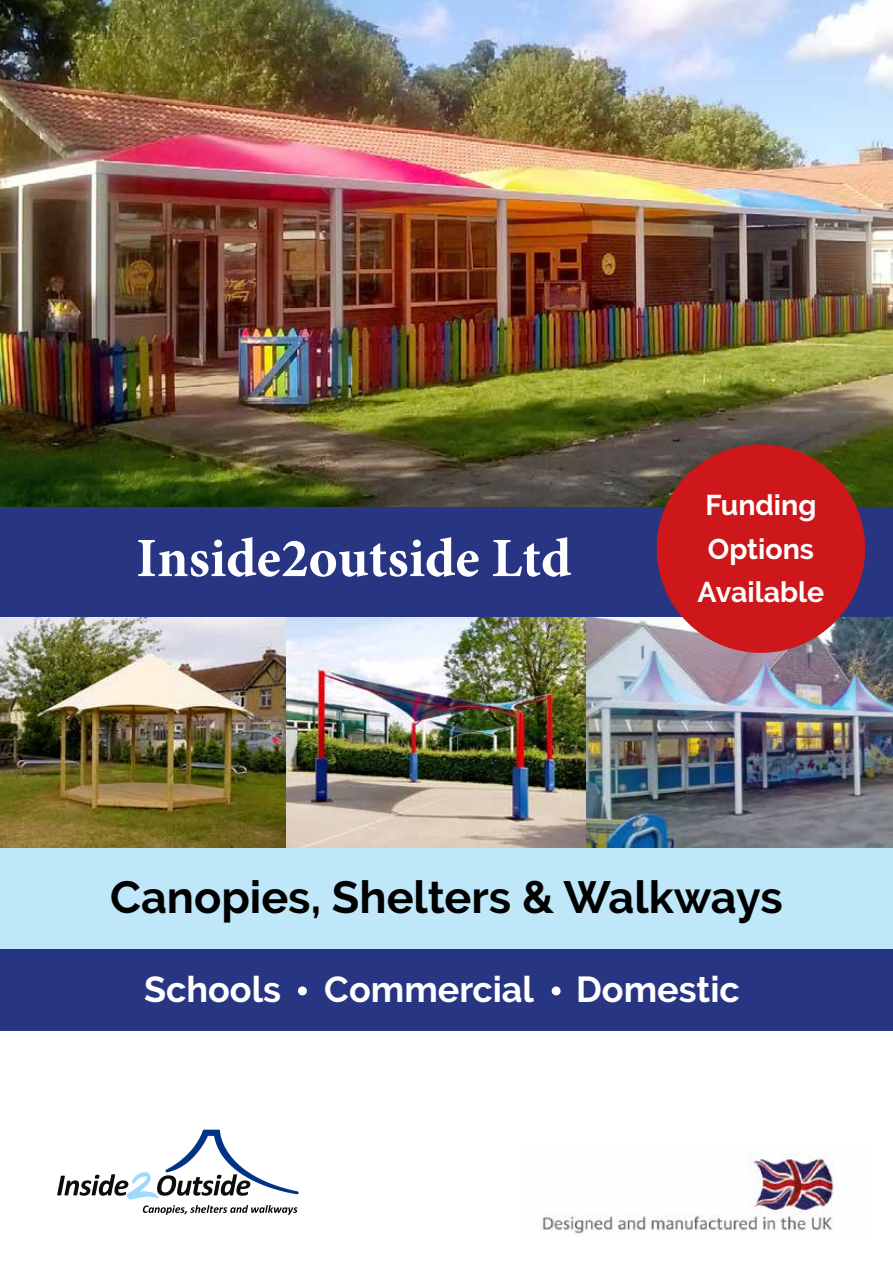
<style>
.page{position:relative;width:893px;height:1263px;background:#fff}
.page>*{position:absolute;margin:0;border:0;box-sizing:border-box;transform-origin:0 0}
.t1{font:700 55.5px "Minion Pro";color:#fff}
.t2{font:700 45px "Raleway";color:#000}
.t3{font:700 36px "Raleway";color:#fff}
.t4{font:700 28.5px/43.5px "Raleway";color:#fff;text-align:center}
</style>
<div class="page">
<div style="left:0;top:848px;width:893px;height:101px;background:#bee8f9"></div>
<div style="left:0;top:497px;width:893px;height:130px;background:#283583"></div>
<div style="left:0;top:949px;width:893px;height:82px;background:#283583"></div>
<img style="left:0;top:0;width:893px;height:507px">
<img style="left:0;top:617px;width:286px;height:231px">
<img style="left:585px;top:617px;width:308px;height:231px">
<img style="left:286px;top:617px;width:299px;height:231px">
<img style="left:57px;top:1129px;width:242px;height:86px">
<img style="left:542px;top:1147px;width:293px;height:87px">
<div style="left:298px;top:986px;width:9px;height:9px;background:#fff;border-radius:50%"></div>
<div style="left:552px;top:986px;width:9px;height:9px;background:#fff;border-radius:50%"></div>
<div style="left:657px;top:445px;width:207px;height:207px;background:#cd171a;border-radius:50%"></div>
<p class="t1" style="left:136px;top:519px;width:437px">Inside2outside Ltd</p>
<p class="t4" style="left:698px;top:483px;width:128px">Funding<br>Options<br>Available</p>
<p class="t2" style="left:110px;top:872px;width:674px">Canopies, Shelters &amp; Walkways</p>
<p class="t3" style="left:144px;top:969px;width:597px">Schools Commercial Domestic</p>
</div>
